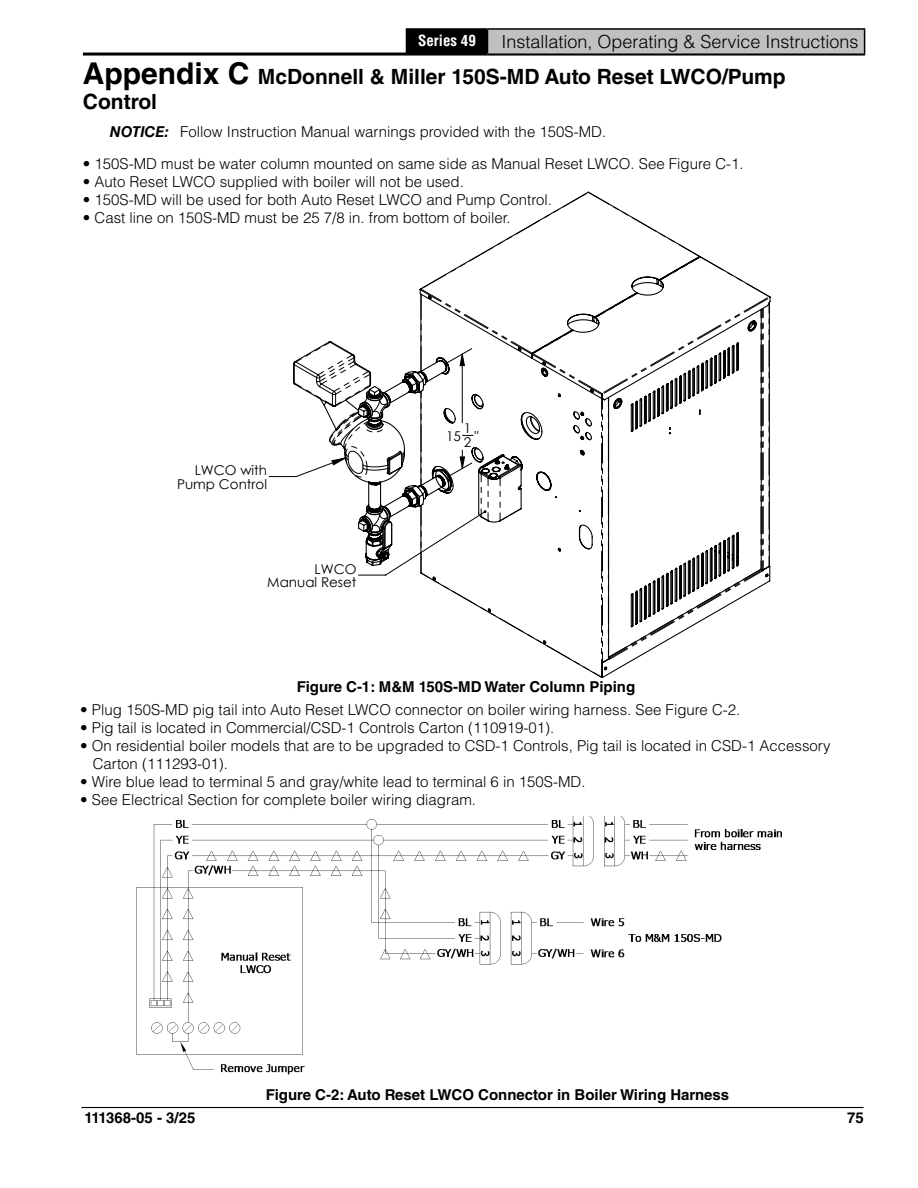
<style>
.page{position:relative;width:918px;height:1188px;background:#fff}
.page>*{position:absolute;margin:0;border:0;box-sizing:border-box;transform-origin:0 0}
.t1{font:700 21px/25.2px "Helvetica LT Std";color:#000}
.t2{font:300 18px "Helvetica LT Std";color:#000}
.t3{font:300 15px/18px "Helvetica LT Std";color:#000}
.t4{font:700 15px "Helvetica LT Std";color:#000}
.t5{font:700 condensed 15px "Helvetica LT Std";color:#fff}
.t6{font:13.5px/13.5px "Century Gothic";color:#000;text-align:right}
.s1{font-size:30px}
.s2{font-weight:700;font-style:italic}
</style>
<div class="page">
<hr style="left:81px;top:1107px;width:783px;height:1px;background:#000">
<hr style="left:83px;top:53px;width:782px;height:3px;background:#000">
<div style="left:406px;top:29px;width:81px;height:25px;background:#000"></div>
<div style="left:487px;top:29px;width:378px;height:25px;background:#c0c0c0"></div>
<hr style="left:406px;top:28px;width:81px;height:2px;background:#000">
<hr style="left:487px;top:28px;width:378px;height:2px;background:#000">
<svg style="left:487px;top:30px;width:1px;height:23px"></svg>
<svg style="left:864px;top:30px;width:1px;height:23px"></svg>
<hr style="left:487px;top:53px;width:378px;height:2px;background:#000">
<img style="left:136px;top:817px;width:646px;height:258px">
<svg style="left:268px;top:191px;width:503px;height:487px"></svg>
<p class="t5" style="left:418px;top:31px;width:59px">Series 49</p>
<p class="t2" style="left:501px;top:30px;width:359px">Installation, Operating &amp; Service Instructions</p>
<h1 class="t1" style="left:83px;top:63px;width:704px"><span class="s1">Appendix C</span> McDonnell &amp; Miller 150S-MD Auto Reset LWCO/Pump<br>Control</h1>
<p class="t3" style="left:110px;top:122px;width:498px"><span class="s2">NOTICE:</span> Follow Instruction Manual warnings provided with the 150S-MD.</p>
<p class="t3" style="left:83px;top:155px;width:662px">• 150S-MD must be water column mounted on same side as Manual Reset LWCO. See Figure C-1.</p>
<p class="t3" style="left:83px;top:173px;width:382px">• Auto Reset LWCO supplied with boiler will not be used.</p>
<p class="t3" style="left:83px;top:191px;width:471px">• 150S-MD will be used for both Auto Reset LWCO and Pump Control.</p>
<p class="t3" style="left:83px;top:209px;width:429px">• Cast line on 150S-MD must be 25 7/8 in. from bottom of boiler.</p>
<p class="t6" style="left:177px;top:463px;width:92px">LWCO with<br>Pump Control</p>
<p class="t6" style="left:267px;top:562px;width:91px">LWCO<br>Manual Reset</p>
<p class="t6" style="left:446px;top:429px;width:16px">15</p>
<p class="t6" style="left:464px;top:421px;width:9px;text-align:left">1<br>2</p>
<p class="t6" style="left:474px;top:429px;width:6px">"</p>
<p class="t4" style="left:297px;top:678px;width:340px">Figure C-1: M&amp;M 150S-MD Water Column Piping</p>
<p class="t3" style="left:80px;top:701px;width:662px">• Plug 150S-MD pig tail into Auto Reset LWCO connector on boiler wiring harness. See Figure C-2.</p>
<p class="t3" style="left:80px;top:719px;width:476px">• Pig tail is located in Commercial/CSD-1 Controls Carton (110919-01).</p>
<p class="t3" style="left:93px;top:737px;width:739px;text-indent:-13px">• On residential boiler models that are to be upgraded to CSD-1 Controls, Pig tail is located in CSD-1 Accessory<br>Carton (111293-01).</p>
<p class="t3" style="left:80px;top:773px;width:507px">• Wire blue lead to terminal 5 and gray/white lead to terminal 6 in 150S-MD.</p>
<p class="t3" style="left:80px;top:791px;width:397px">• See Electrical Section for complete boiler wiring diagram.</p>
<p class="t4" style="left:266px;top:1086px;width:465px">Figure C-2: Auto Reset LWCO Connector in Boiler Wiring Harness</p>
<p class="t4" style="left:85px;top:1109px;width:112px">111368-05 - 3/25</p>
<p class="t4" style="left:847px;top:1109px;width:18px">75</p>
</div>
